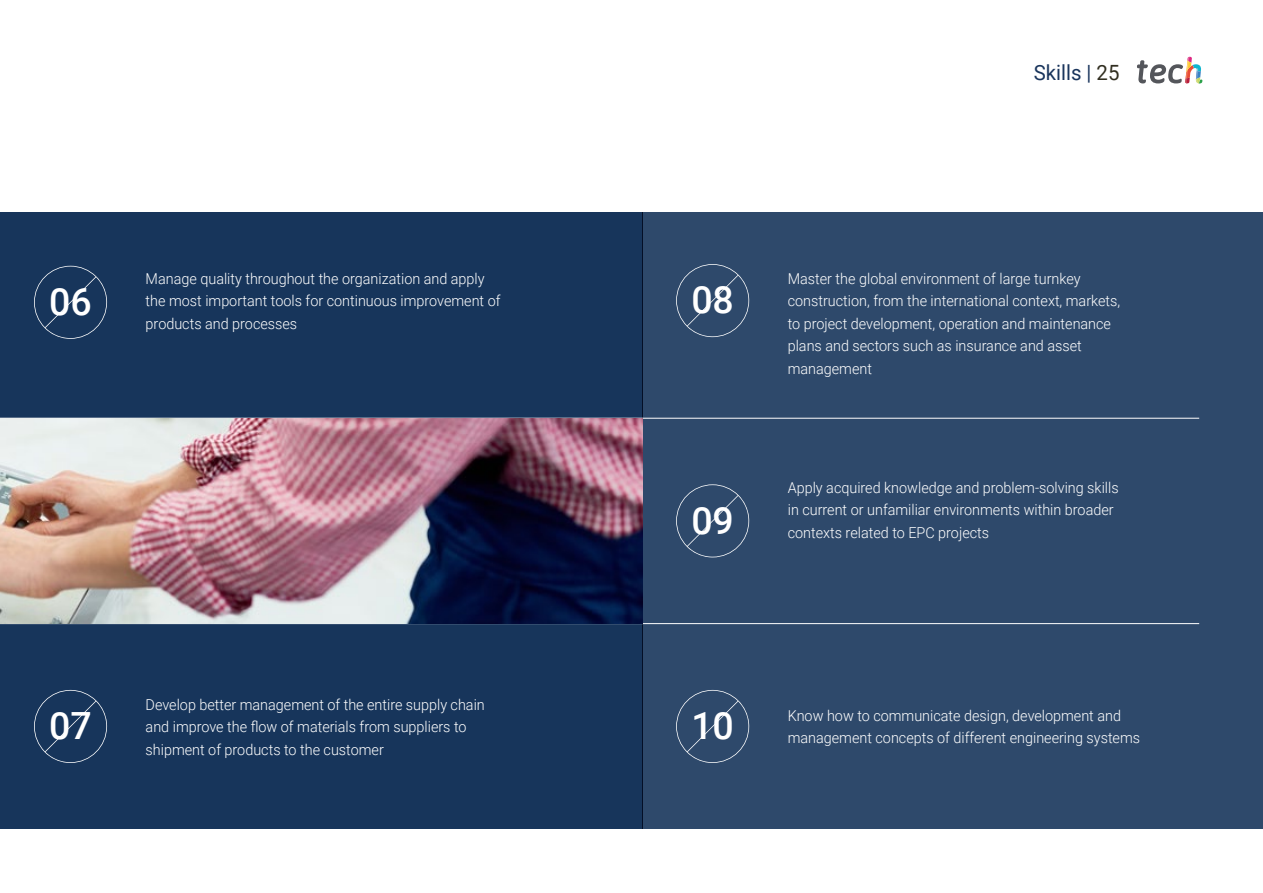
<style>
.page{position:relative;width:1263px;height:893px;background:#fff}
.page>*{position:absolute;margin:0;border:0;box-sizing:border-box;transform-origin:0 0}
.t1{font:500 37.5px "Roboto";color:#fff}
.t2{font:21px "Roboto";color:#1a355c}
.t3{font:300 15px/22.5px "Roboto";color:#fff;scale:.96 1}
.s1{color:#312e20}
</style>
<div class="page">
<svg style="left:1137px;top:57px;width:65px;height:27px"></svg>
<div style="left:0;top:213px;width:642px;height:616px;background:#17355b"></div>
<div style="left:642px;top:213px;width:621px;height:616px;background:#2e496b"></div>
<svg style="left:34px;top:266px;width:73px;height:73px"></svg>
<svg style="left:676px;top:264px;width:73px;height:73px"></svg>
<svg style="left:34px;top:690px;width:73px;height:73px"></svg>
<svg style="left:676px;top:484px;width:73px;height:73px"></svg>
<svg style="left:676px;top:690px;width:73px;height:73px"></svg>
<hr style="left:0;top:418px;width:1199px;height:1px;background:#fff">
<hr style="left:0;top:623px;width:1199px;height:1px;background:#fff">
<img style="left:0;top:418px;width:642px;height:205px">
<h2 class="t2" style="left:1034px;top:57px;width:87px">Skills | <span class="s1">25</span></h2>
<p class="t3" style="left:146px;top:267px;width:371px">Manage quality throughout the organization and apply the most important tools for continuous improvement of products and processes</p>
<p class="t3" style="left:788px;top:267px;width:348px">Master the global environment of large turnkey construction, from the international context, markets, to project development, operation and maintenance plans and sectors such as insurance and asset management</p>
<h1 class="t1" style="left:49px;top:275px;width:44px">06</h1>
<h1 class="t1" style="left:691px;top:274px;width:44px">08</h1>
<h1 class="t1" style="left:49px;top:699px;width:44px">07</h1>
<p class="t3" style="left:146px;top:692px;width:355px">Develop better management of the entire supply chain and improve the flow of materials from suppliers to shipment of products to the customer</p>
<h1 class="t1" style="left:691px;top:494px;width:44px">09</h1>
<p class="t3" style="left:788px;top:476px;width:346px">Apply acquired knowledge and problem-solving skills in current or unfamiliar environments within broader contexts related to EPC projects</p>
<h1 class="t1" style="left:691px;top:699px;width:44px">10</h1>
<p class="t3" style="left:788px;top:704px;width:349px">Know how to communicate design, development and</p>
<p class="t3" style="left:788px;top:726px;width:368px">management concepts of different engineering systems</p>
</div>
